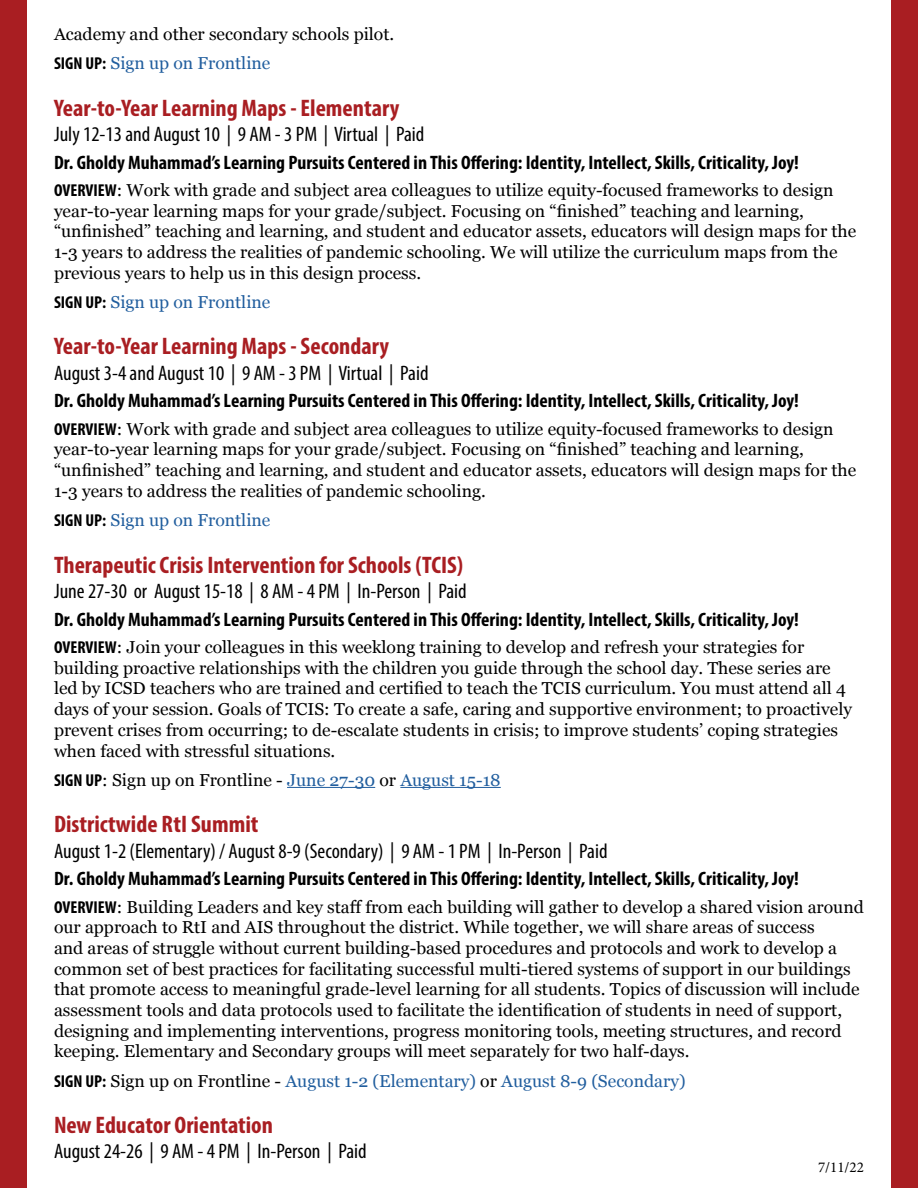
<style>
.page{position:relative;width:918px;height:1188px;background:#fff}
.page>*{position:absolute;margin:0;border:0;box-sizing:border-box;transform-origin:0 0}
.t1{font:700 condensed 24px "Myriad Pro";color:#a91e22}
.t2{font:condensed 21px "Myriad Pro";color:#000}
.t3{font:700 condensed 19.5px "Myriad Pro";color:#000}
.t4{font:17.25px/20.7px "Georgia";color:#000}
.t5{font:17.25px "Georgia";color:#215e9e}
.t6{font:15px "Minion Pro";color:#000}
.s1{font-family:"Myriad Pro";font-weight:700;font-stretch:condensed}
.s2{color:#215e9e}
.s3{font-family:"Myriad Pro";font-weight:700;font-stretch:condensed;color:#000}
.s4{color:#000}
</style>
<div class="page">
<hr style="left:287px;top:787px;width:88px;height:1px;background:#215e9e">
<hr style="left:400px;top:787px;width:101px;height:1px;background:#215e9e">
<div style="left:0;top:0;width:27px;height:1188px;background:#a91e22"></div>
<div style="left:891px;top:0;width:27px;height:1188px;background:#a91e22"></div>
<p class="t4" style="left:54px;top:19px;width:342px;line-height:29.4px">Academy and other secondary schools pilot.<br><span class="s1">SIGN UP:</span> <span class="s2">Sign up on Frontline</span></p>
<h1 class="t1" style="left:54px;top:93px;width:347px">Year-to-Year Learning Maps - Elementary</h1>
<p class="t2" style="left:54px;top:121px;width:372px">July 12-13 and August 10 | 9 AM - 3 PM | Virtual | Paid</p>
<p class="t3" style="left:54px;top:150px;width:746px">Dr. Gholdy Muhammad’s Learning Pursuits Centered in This Offering: Identity, Intellect, Skills, Criticality, Joy!</p>
<p class="t4" style="left:54px;top:179px;width:804px"><span class="s1">OVERVIEW</span>: Work with grade and subject area colleagues to utilize equity-focused frameworks to design year-to-year learning maps for your grade/subject. Focusing on “finished” teaching and learning, “unfinished” teaching and learning, and student and educator assets, educators will design maps for the 1-3 years to address the realities of pandemic schooling. We will utilize the curriculum maps from the previous years to help us in this design process.</p>
<p class="t5" style="left:54px;top:290px;width:218px"><span class="s3">SIGN UP:</span> Sign up on Frontline</p>
<h1 class="t1" style="left:54px;top:331px;width:337px">Year-to-Year Learning Maps - Secondary</h1>
<p class="t2" style="left:54px;top:360px;width:376px">August 3-4 and August 10 | 9 AM - 3 PM | Virtual | Paid</p>
<p class="t3" style="left:54px;top:389px;width:746px">Dr. Gholdy Muhammad’s Learning Pursuits Centered in This Offering: Identity, Intellect, Skills, Criticality, Joy!</p>
<p class="t4" style="left:54px;top:418px;width:804px"><span class="s1">OVERVIEW</span>: Work with grade and subject area colleagues to utilize equity-focused frameworks to design year-to-year learning maps for your grade/subject. Focusing on “finished” teaching and learning, “unfinished” teaching and learning, and student and educator assets, educators will design maps for the 1-3 years to address the realities of pandemic schooling.</p>
<p class="t5" style="left:54px;top:508px;width:218px"><span class="s3">SIGN UP:</span> Sign up on Frontline</p>
<h1 class="t1" style="left:54px;top:550px;width:411px">Therapeutic Crisis Intervention for Schools (TCIS)</h1>
<p class="t2" style="left:54px;top:579px;width:414px">June 27-30 or August 15-18 | 8 AM - 4 PM | In-Person | Paid</p>
<p class="t3" style="left:54px;top:607px;width:746px">Dr. Gholdy Muhammad’s Learning Pursuits Centered in This Offering: Identity, Intellect, Skills, Criticality, Joy!</p>
<p class="t4" style="left:54px;top:636px;width:800px"><span class="s1">OVERVIEW</span>: Join your colleagues in this weeklong training to develop and refresh your strategies for building proactive relationships with the children you guide through the school day. These series are led by ICSD teachers who are trained and certified to teach the TCIS curriculum. You must attend all 4 days of your session. Goals of TCIS: To create a safe, caring and supportive environment; to proactively prevent crises from occurring; to de-escalate students in crisis; to improve students’ coping strategies when faced with stressful situations.</p>
<p class="t4" style="left:54px;top:769px;width:448px"><span class="s1">SIGN UP</span>: Sign up on Frontline - <span class="s2">June 27-30</span> or <span class="s2">August 15-18</span></p>
<h1 class="t1" style="left:54px;top:809px;width:206px">Districtwide RtI Summit</h1>
<p class="t2" style="left:54px;top:838px;width:555px">August 1-2 (Elementary) / August 8-9 (Secondary) | 9 AM - 1 PM | In-Person | Paid</p>
<p class="t3" style="left:54px;top:866px;width:746px">Dr. Gholdy Muhammad’s Learning Pursuits Centered in This Offering: Identity, Intellect, Skills, Criticality, Joy!</p>
<p class="t4" style="left:54px;top:895px;width:811px"><span class="s1">OVERVIEW</span>: Building Leaders and key staff from each building will gather to develop a shared vision around our approach to RtI and AIS throughout the district. While together, we will share areas of success<br>and areas of struggle without current building-based procedures and protocols and work to develop a common set of best practices for facilitating successful multi-tiered systems of support in our buildings that promote access to meaningful grade-level learning for all students. Topics of discussion will include assessment tools and data protocols used to facilitate the identification of students in need of support, designing and implementing interventions, progress monitoring tools, meeting structures, and record keeping. Elementary and Secondary groups will meet separately for two half-days.</p>
<p class="t5" style="left:54px;top:1068px;width:633px"><span class="s3">SIGN UP:</span> <span class="s4">Sign up on Frontline -</span> August 1-2 (Elementary) <span class="s4">or</span> August 8-9 (Secondary)</p>
<h1 class="t1" style="left:54px;top:1110px;width:221px">New Educator Orientation</h1>
<p class="t2" style="left:54px;top:1139px;width:314px">August 24-26 | 9 AM - 4 PM | In-Person | Paid</p>
<p class="t6" style="left:818px;top:1157px;width:47px">7/11/22</p>
</div>
